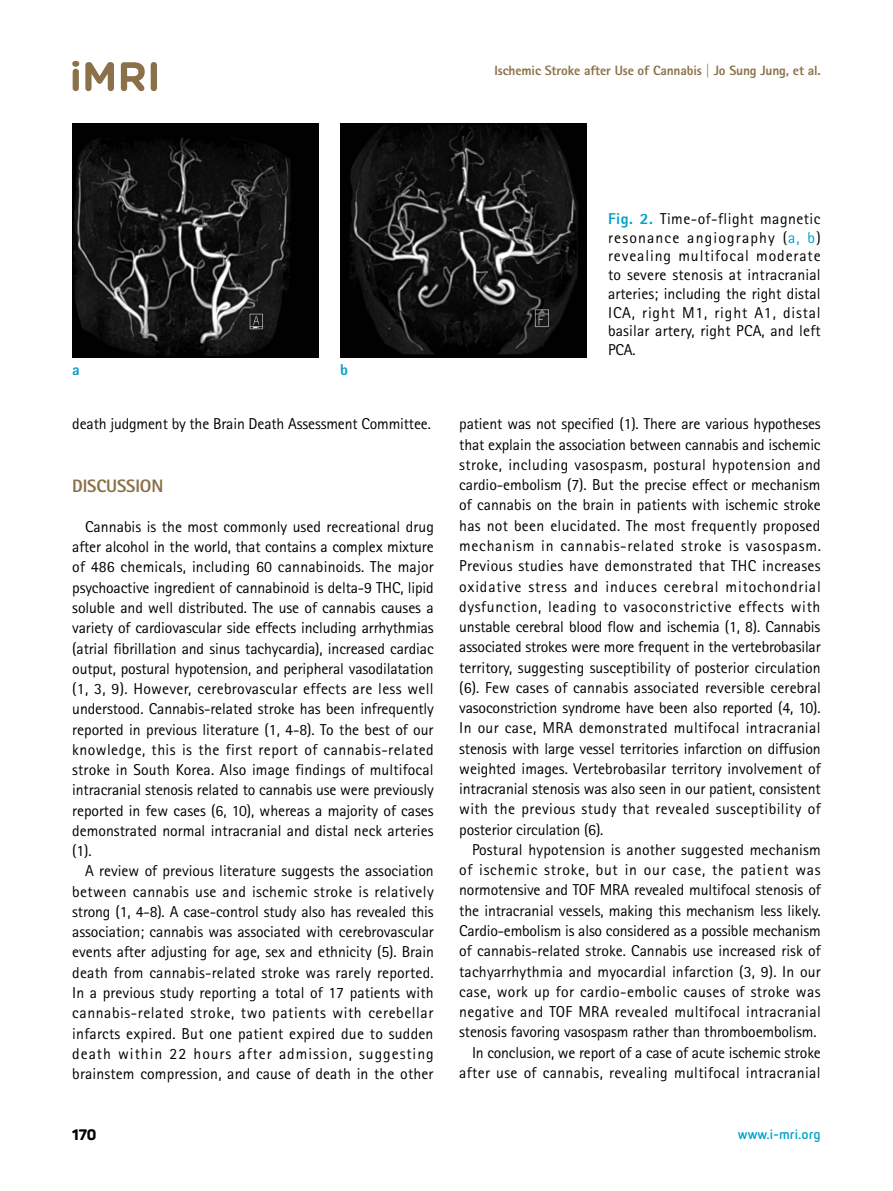
<style>
.page{position:relative;width:893px;height:1191px;background:#fff}
.page>*{position:absolute;margin:0;border:0;box-sizing:border-box;transform-origin:0 0}
.t1{font:800 18px "Rotis Sans Serif Std";letter-spacing:-.01em;color:#8b7149}
.t2{font:15.75px/18.8px "Rotis Sans Serif Std";color:#000;text-align:justify}
.t3{font:15.75px "Rotis Sans Serif Std";letter-spacing:.02em;color:#000}
.t4{font:15.75px "Rotis Sans Serif Std";letter-spacing:.025em;color:#000}
.t5{font:15.75px "Rotis Sans Serif Std";letter-spacing:.045em;color:#000}
.t6{font:15.75px "Rotis Sans Serif Std";letter-spacing:.03em;color:#000}
.t7{font:15.75px "Rotis Sans Serif Std";letter-spacing:.035em;color:#000}
.t8{font:15.75px "Rotis Sans Serif Std";letter-spacing:.04em;color:#000}
.t9{font:15.75px "Rotis Sans Serif Std";letter-spacing:.05em;color:#000}
.t10{font:15.75px "Rotis Sans Serif Std";letter-spacing:.06em;color:#000}
.t11{font:800 15.75px "Rotis Sans Serif Std";color:#00a0c8}
.t12{font:800 15px "Panton";color:#000}
.t13{font:800 13.5px "Rotis Sans Serif Std";letter-spacing:-.01em;color:#8b7149}
.t14{font:700 13.5px "Netto Pro";color:#00a0c8}
.s1{font-weight:800;color:#00a0c8}
.s2{color:#00a0c8}
</style>
<div class="page">
<svg style="left:72px;top:61px;width:7px;height:30px"></svg>
<svg style="left:85px;top:62px;width:29px;height:29px"></svg>
<svg style="left:121px;top:62px;width:24px;height:29px"></svg>
<svg style="left:151px;top:62px;width:6px;height:29px"></svg>
<img style="left:72px;top:123px;width:247px;height:234px">
<img style="left:340px;top:123px;width:247px;height:234px">
<p class="t13" style="left:494px;top:62px;width:328px">Ischemic Stroke after Use of Cannabis | Jo Sung Jung, et al.</p>
<p class="t11" style="left:72px;top:359px;width:9px">a</p>
<p class="t11" style="left:340px;top:359px;width:9px">b</p>
<p class="t2" style="left:72px;top:414px;width:360px">death judgment by the Brain Death Assessment Committee.</p>
<p class="t1" style="left:72px;top:474px;width:93px">DISCUSSION</p>
<p class="t2" style="left:85px;top:517px;width:350px">Cannabis is the most commonly used recreational drug</p>
<p class="t2" style="left:72px;top:537px;width:363px">after alcohol in the world, that contains a complex mixture</p>
<p class="t2" style="left:72px;top:557px;width:363px">of 486 chemicals, including 60 cannabinoids. The major</p>
<p class="t2" style="left:72px;top:578px;width:363px">psychoactive ingredient of cannabinoid is delta-9 THC, lipid</p>
<p class="t2" style="left:72px;top:598px;width:363px">soluble and well distributed. The use of cannabis causes a</p>
<p class="t2" style="left:72px;top:618px;width:363px">variety of cardiovascular side effects including arrhythmias</p>
<p class="t2" style="left:72px;top:638px;width:363px">(atrial fibrillation and sinus tachycardia), increased cardiac</p>
<p class="t2" style="left:72px;top:659px;width:363px">output, postural hypotension, and peripheral vasodilatation</p>
<p class="t2" style="left:72px;top:679px;width:363px">(1, 3, 9). However, cerebrovascular effects are less well</p>
<p class="t2" style="left:72px;top:699px;width:363px">understood. Cannabis-related stroke has been infrequently</p>
<p class="t2" style="left:72px;top:719px;width:363px">reported in previous literature (1, 4-8). To the best of our</p>
<p class="t6" style="left:72px;top:740px;width:363px">knowledge, this is the first report of cannabis-related</p>
<p class="t2" style="left:72px;top:760px;width:363px">stroke in South Korea. Also image findings of multifocal</p>
<p class="t2" style="left:72px;top:780px;width:363px">intracranial stenosis related to cannabis use were previously</p>
<p class="t2" style="left:72px;top:801px;width:363px">reported in few cases (6, 10), whereas a majority of cases</p>
<p class="t2" style="left:72px;top:821px;width:363px">demonstrated normal intracranial and distal neck arteries</p>
<p class="t2" style="left:72px;top:841px;width:21px">(1).</p>
<p class="t2" style="left:85px;top:861px;width:350px">A review of previous literature suggests the association</p>
<p class="t3" style="left:72px;top:882px;width:363px">between cannabis use and ischemic stroke is relatively</p>
<p class="t2" style="left:72px;top:902px;width:363px">strong (1, 4-8). A case-control study also has revealed this</p>
<p class="t2" style="left:72px;top:922px;width:363px">association; cannabis was associated with cerebrovascular</p>
<p class="t2" style="left:72px;top:942px;width:363px">events after adjusting for age, sex and ethnicity (5). Brain</p>
<p class="t2" style="left:72px;top:963px;width:363px">death from cannabis-related stroke was rarely reported.</p>
<p class="t2" style="left:72px;top:983px;width:363px">In a previous study reporting a total of 17 patients with</p>
<p class="t7" style="left:72px;top:1003px;width:363px">cannabis-related stroke, two patients with cerebellar</p>
<p class="t2" style="left:72px;top:1023px;width:363px">infarcts expired. But one patient expired due to sudden</p>
<p class="t10" style="left:72px;top:1044px;width:363px">death within 22 hours after admission, suggesting</p>
<p class="t2" style="left:72px;top:1064px;width:363px">brainstem compression, and cause of death in the other</p>
<p class="t2" style="left:608px;top:209px;width:214px"><span class="s1">Fig. 2.</span> Time-of-flight magnetic resonance angiography (<span class="s2">a, b</span>) revealing multifocal moderate to severe stenosis at intracranial arteries; including the right distal ICA, right M1, right A1, distal basilar artery, right PCA, and left PCA.</p>
<p class="t2" style="left:459px;top:414px;width:363px">patient was not specified (1). There are various hypotheses</p>
<p class="t2" style="left:459px;top:435px;width:363px">that explain the association between cannabis and ischemic</p>
<p class="t4" style="left:459px;top:455px;width:363px">stroke, including vasospasm, postural hypotension and</p>
<p class="t2" style="left:459px;top:475px;width:363px">cardio-embolism (7). But the precise effect or mechanism</p>
<p class="t2" style="left:459px;top:495px;width:363px">of cannabis on the brain in patients with ischemic stroke</p>
<p class="t3" style="left:459px;top:516px;width:363px">has not been elucidated. The most frequently proposed</p>
<p class="t5" style="left:459px;top:536px;width:363px">mechanism in cannabis-related stroke is vasospasm.</p>
<p class="t2" style="left:459px;top:556px;width:363px">Previous studies have demonstrated that THC increases</p>
<p class="t9" style="left:459px;top:577px;width:363px">oxidative stress and induces cerebral mitochondrial</p>
<p class="t8" style="left:459px;top:597px;width:363px">dysfunction, leading to vasoconstrictive effects with</p>
<p class="t2" style="left:459px;top:617px;width:363px">unstable cerebral blood flow and ischemia (1, 8). Cannabis</p>
<p class="t2" style="left:459px;top:637px;width:363px">associated strokes were more frequent in the vertebrobasilar</p>
<p class="t2" style="left:459px;top:658px;width:363px">territory, suggesting susceptibility of posterior circulation</p>
<p class="t2" style="left:459px;top:678px;width:363px">(6). Few cases of cannabis associated reversible cerebral</p>
<p class="t2" style="left:459px;top:698px;width:363px">vasoconstriction syndrome have been also reported (4, 10).</p>
<p class="t3" style="left:459px;top:718px;width:363px">In our case, MRA demonstrated multifocal intracranial</p>
<p class="t2" style="left:459px;top:739px;width:363px">stenosis with large vessel territories infarction on diffusion</p>
<p class="t2" style="left:459px;top:759px;width:363px">weighted images. Vertebrobasilar territory involvement of</p>
<p class="t2" style="left:459px;top:779px;width:363px">intracranial stenosis was also seen in our patient, consistent</p>
<p class="t4" style="left:459px;top:799px;width:363px">with the previous study that revealed susceptibility of</p>
<p class="t2" style="left:459px;top:820px;width:146px">posterior circulation (6).</p>
<p class="t2" style="left:472px;top:840px;width:350px">Postural hypotension is another suggested mechanism</p>
<p class="t5" style="left:459px;top:860px;width:363px">of ischemic stroke, but in our case, the patient was</p>
<p class="t2" style="left:459px;top:880px;width:363px">normotensive and TOF MRA revealed multifocal stenosis of</p>
<p class="t2" style="left:459px;top:901px;width:363px">the intracranial vessels, making this mechanism less likely.</p>
<p class="t2" style="left:459px;top:921px;width:363px">Cardio-embolism is also considered as a possible mechanism</p>
<p class="t2" style="left:459px;top:941px;width:363px">of cannabis-related stroke. Cannabis use increased risk of</p>
<p class="t2" style="left:459px;top:961px;width:363px">tachyarrhythmia and myocardial infarction (3, 9). In our</p>
<p class="t3" style="left:459px;top:982px;width:363px">case, work up for cardio-embolic causes of stroke was</p>
<p class="t3" style="left:459px;top:1002px;width:363px">negative and TOF MRA revealed multifocal intracranial</p>
<p class="t2" style="left:459px;top:1022px;width:359px">stenosis favoring vasospasm rather than thromboembolism.</p>
<p class="t2" style="left:472px;top:1042px;width:350px">In conclusion, we report of a case of acute ischemic stroke</p>
<p class="t3" style="left:459px;top:1063px;width:363px">after use of cannabis, revealing multifocal intracranial</p>
<p class="t12" style="left:72px;top:1125px;width:26px">170</p>
<p class="t14" style="left:738px;top:1124px;width:84px">www.i-mri.org</p>
</div>
